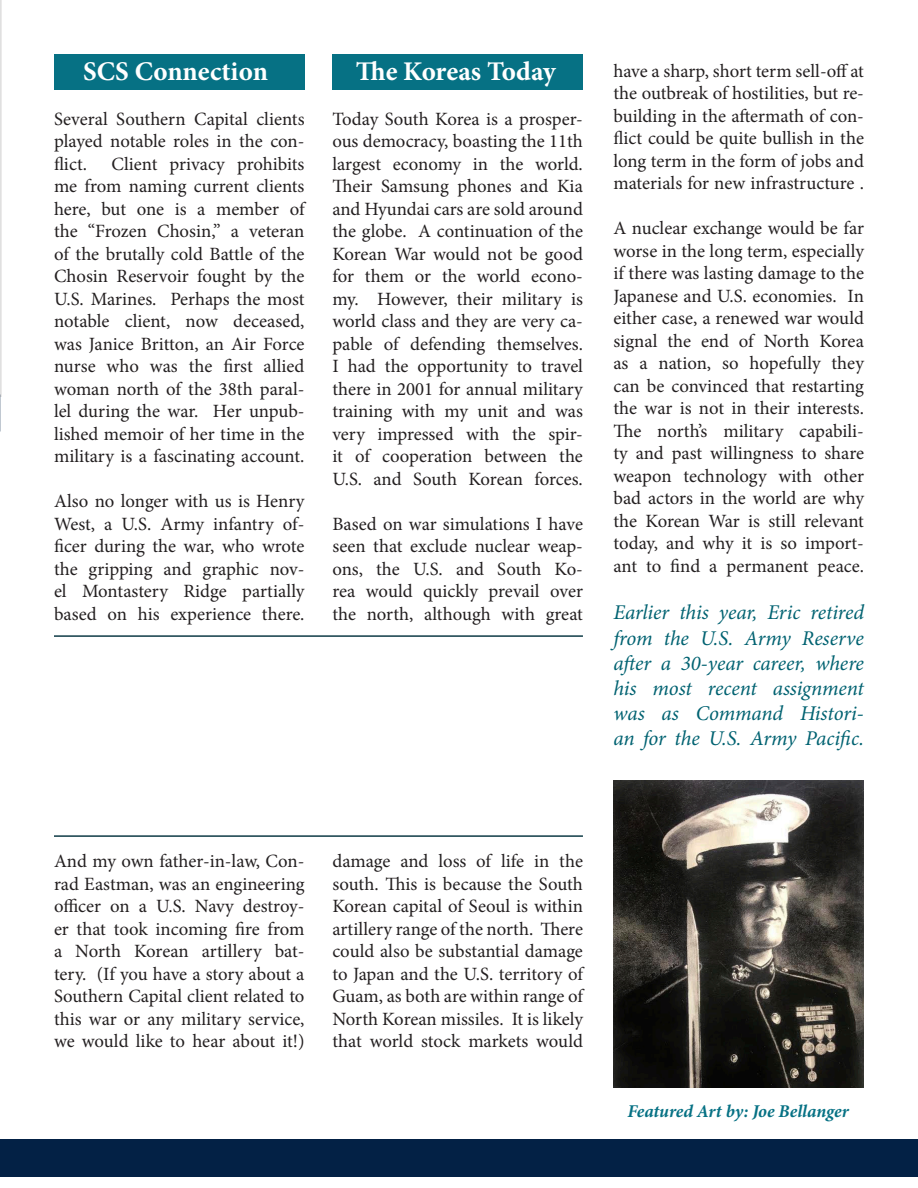
<style>
.page{position:relative;width:918px;height:1188px;background:#fff}
.page>*{position:absolute;margin:0;border:0;box-sizing:border-box;transform-origin:0 0}
.t1{font:700 27px "Minion Pro";color:#fff}
.t2{font:italic 21px/25.2px "Minion Pro";letter-spacing:-.01em;color:#006271;text-align:justify}
.t3{font:18.75px/22.5px "Minion Pro";color:#231f20;text-align:justify}
.t4{font:italic 700 18px "Minion Pro";letter-spacing:-.005em;color:#067184}
</style>
<div class="page">
<div style="left:332px;top:54px;width:251px;height:36px;background:#067184"></div>
<div style="left:54px;top:54px;width:251px;height:36px;background:#067184"></div>
<div style="left:0;top:1139px;width:918px;height:37px;background:#032145"></div>
<img style="left:613px;top:781px;width:251px;height:307px">
<svg style="left:0;top:0;width:2px;height:397px"></svg>
<hr style="left:54px;top:635px;width:529px;height:2px;background:#0f3b46">
<hr style="left:54px;top:835px;width:529px;height:2px;background:#0f3b46">
<p class="t1" style="left:83px;top:52px;width:186px">SCS Connection</p>
<p class="t3" style="left:54px;top:107px;width:252px">Several Southern Capital clients played notable roles in the con&shy;flict.</p>
<p class="t3" style="left:54px;top:152px;width:252px;text-indent:57px">Client privacy prohibits me from naming current clients here, but one is a member of the “Frozen Chosin,” a veteran of the brutally cold Battle of the Chosin Reservoir fought by the U.S. Marines. Perhaps the most notable client, now deceased, was Janice Britton, an Air Force nurse who was the first allied woman north of the 38th paral&shy;lel during the war. Her unpub&shy;lished memoir of her time in the military is a fascinating account.</p>
<p class="t3" style="left:54px;top:490px;width:252px">Also no longer with us is Henry West, a U.S. Army infantry of&shy;ficer during the war, who wrote the gripping and graphic nov&shy;el Montastery Ridge partially based on his experience there.</p>
<p class="t1" style="left:356px;top:52px;width:201px">The Koreas Today</p>
<p class="t3" style="left:332px;top:107px;width:252px">Today South Korea is a prosper&shy;ous democracy, boasting the 11th largest economy in the world.<br>Their Samsung phones and Kia and Hyundai cars are sold around the globe. A continuation of the Korean War would not be good for them or the world econo&shy;my. However, their military is world class and they are very ca&shy;pable of defending themselves.<br>I had the opportunity to travel there in 2001 for annual military training with my unit and was very impressed with the spir&shy;it of cooperation between the U.S. and South Korean forces.</p>
<p class="t3" style="left:332px;top:512px;width:252px">Based on war simulations I have seen that exclude nuclear weap&shy;ons, the U.S. and South Ko&shy;rea would quickly prevail over the north, although with great</p>
<p class="t3" style="left:613px;top:59px;width:252px">have a sharp, short term sell-off at the outbreak of hostilities, but re&shy;building in the aftermath of con&shy;flict could be quite bullish in the long term in the form of jobs and materials for new infrastructure .</p>
<p class="t3" style="left:613px;top:217px;width:252px">A nuclear exchange would be far worse in the long term, especially if there was lasting damage to the Japanese and U.S. economies. In either case, a renewed war would signal the end of North Korea as a nation, so hopefully they can be convinced that restarting the war is not in their interests.<br>The north’s military capabili&shy;ty and past willingness to share weapon technology with other bad actors in the world are why the Korean War is still relevant today, and why it is so import&shy;ant to find a permanent peace.</p>
<p class="t2" style="left:613px;top:600px;width:252px">Earlier this year, Eric retired from the U.S. Army Reserve after a 30-year career, where his most recent assignment was as Command Histori&shy;an for the U.S. Army Pacific.</p>
<p class="t3" style="left:54px;top:850px;width:252px">And my own father-in-law, Con&shy;rad Eastman, was an engineering officer on a U.S. Navy destroy&shy;er that took incoming fire from a North Korean artillery bat&shy;tery. (If you have a story about a Southern Capital client related to this war or any military service, we would like to hear about it!)</p>
<p class="t3" style="left:332px;top:850px;width:252px">damage and loss of life in the south. This is because the South Korean capital of Seoul is within artillery range of the north. There could also be substantial damage to Japan and the U.S. territory of Guam, as both are within range of North Korean missiles. It is likely that world stock markets would</p>
<p class="t4" style="left:628px;top:1098px;width:223px">Featured Art by: Joe Bellanger</p>
</div>
